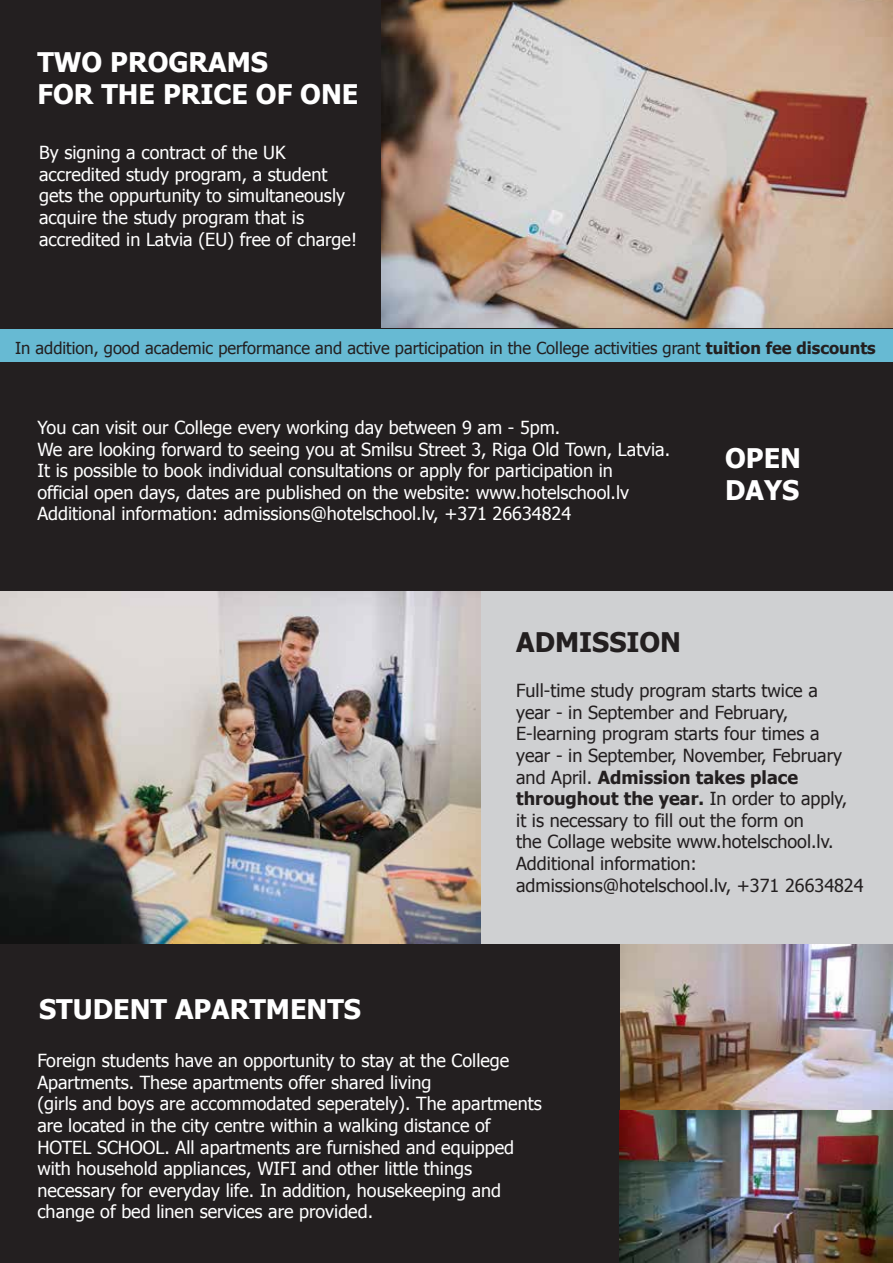
<style>
.page{position:relative;width:893px;height:1263px;background:#cfd0d2}
.page>*{position:absolute;margin:0;border:0;box-sizing:border-box;transform-origin:0 0}
.t1{font:700 27px/32.4px "Tahoma";color:#fff}
.t2{font:700 27px "Tahoma";color:#231f20}
.t3{font:18px/21.6px "Tahoma";color:#fff}
.t4{font:18px/21.6px "Tahoma";color:#231f20}
.t5{font:16.5px "Tahoma";color:#231f20}
.s1{font-weight:700}
</style>
<div class="page">
<div style="left:0;top:323px;width:893px;height:41px;background:#67bad3"></div>
<img style="left:0;top:590px;width:480px;height:353px">
<div style="left:0;top:0;width:893px;height:328px;background:#231f20"></div>
<img style="left:382px;top:0;width:511px;height:327px">
<div style="left:0;top:362px;width:893px;height:228px;background:#231f20"></div>
<div style="left:0;top:944px;width:893px;height:319px;background:#231f20"></div>
<img style="left:621px;top:944px;width:271px;height:166px">
<img style="left:619px;top:1110px;width:274px;height:153px">
<h1 class="t1" style="left:37px;top:44px;width:323px">TWO PROGRAMS<br>FOR THE PRICE OF ONE</h1>
<p class="t3" style="left:39px;top:141px;width:319px">By signing a contract of the UK accredited study program, a student gets the oppurtunity to simultaneously acquire the study program that is accredited in Latvia (EU) free of charge!</p>
<p class="t5" style="left:15px;top:336px;width:862px">In addition, good academic performance and active participation in the College activities grant <span class="s1">tuition fee discounts</span></p>
<p class="t3" style="left:37px;top:416px;width:634px">You can visit our College every working day between 9 am - 5pm.<br>We are looking forward to seeing you at Smilsu Street 3, Riga Old Town, Latvia.<br>It is possible to book individual consultations or apply for participation in<br>official open days, dates are published on the website: www.hotelschool.lv Additional information: admissions@hotelschool.lv, +371 26634824</p>
<h1 class="t1" style="left:725px;top:440px;width:77px">OPEN<br>DAYS</h1>
<h1 class="t2" style="left:516px;top:623px;width:166px">ADMISSION</h1>
<p class="t4" style="left:516px;top:679px;width:349px">Full-time study program starts twice a<br>year - in September and February, E-learning program starts four times a<br>year - in September, November, February and April. <span class="s1">Admission takes place throughout the year.</span> In order to apply,<br>it is necessary to fill out the form on<br>the Collage website www.hotelschool.lv.<br>Additional information: admissions@hotelschool.lv, +371 26634824</p>
<h1 class="t1" style="left:39px;top:991px;width:323px">STUDENT APARTMENTS</h1>
<p class="t3" style="left:37px;top:1049px;width:506px">Foreign students have an opportunity to stay at the College Apartments. These apartments offer shared living<br>(girls and boys are accommodated seperately). The apartments are located in the city centre within a walking distance of HOTEL SCHOOL. All apartments are furnished and equipped with household appliances, WIFI and other little things necessary for everyday life. In addition, housekeeping and change of bed linen services are provided.</p>
</div>
